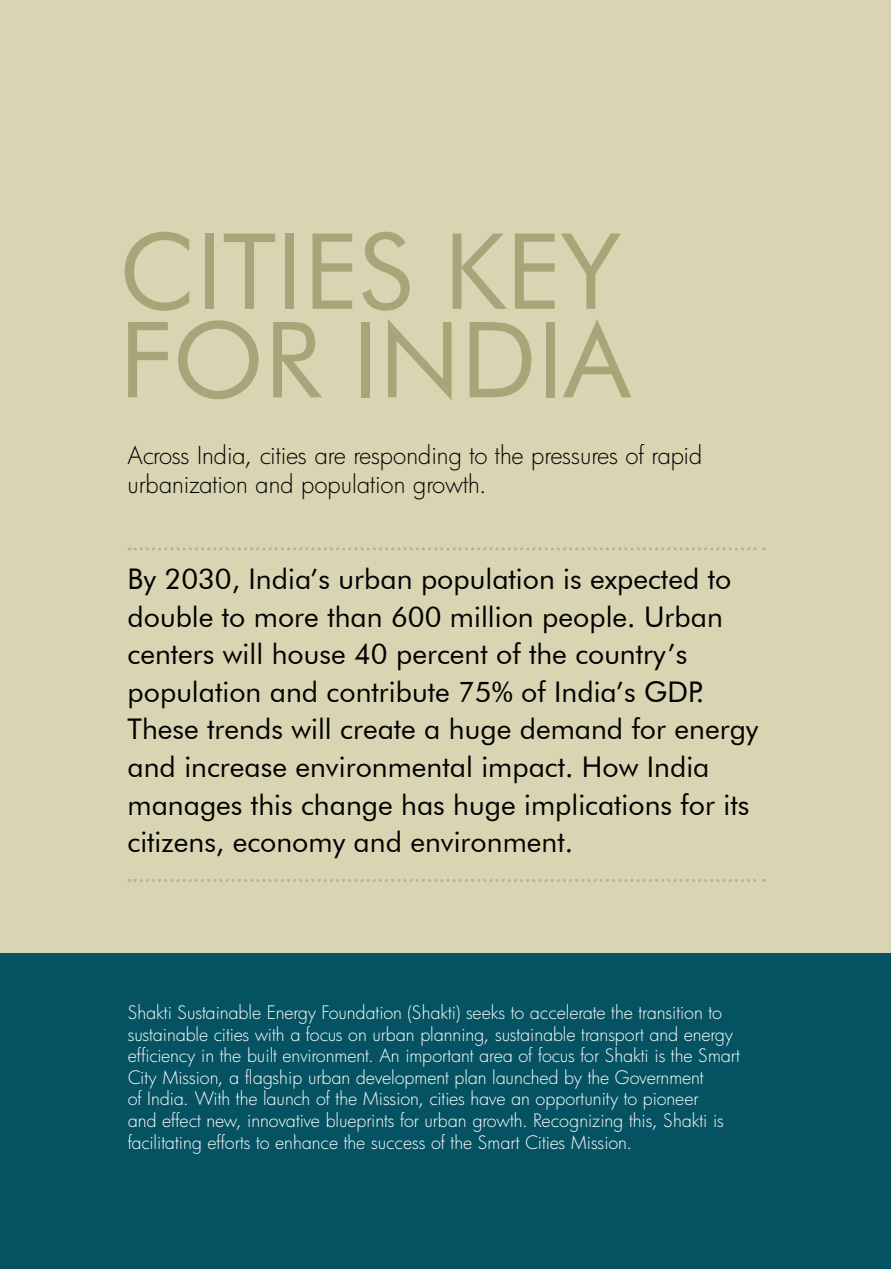
<style>
.page{position:relative;width:891px;height:1269px;background:#d9d5b2}
.page>*{position:absolute;margin:0;border:0;box-sizing:border-box;transform-origin:0 0}
.t1{font:105.3px/88.5px "Futura BT";color:#a9a579}
.t2{font:28.5px/37.5px "Futura BT";color:#000}
.t3{font:300 24px/28.8px "Futura";letter-spacing:-.01em;color:#000}
.t4{font:300 18px/21.6px "Futura";letter-spacing:-.005em;color:#fff}
</style>
<div class="page">
<svg style="left:129px;top:547px;width:635px;height:3px"></svg>
<svg style="left:129px;top:879px;width:635px;height:3px"></svg>
<div style="left:0;top:954px;width:891px;height:315px;background:#055262"></div>
<h1 class="t1" style="left:119px;top:226px;width:512px">CITIES KEY<br>FOR INDIA</h1>
<h3 class="t3" style="left:128px;top:440px;width:576px">Across India, cities are responding to the pressures of rapid urbanization and population growth.</h3>
<p class="t2" style="left:128px;top:560px;width:632px">By 2030, India’s urban population is expected to double to more than 600 million people. Urban centers will house 40 percent of the country’s population and contribute 75% of India’s GDP.<br>These trends will create a huge demand for energy and increase environmental impact. How India manages this change has huge implications for its citizens, economy and environment.</p>
<p class="t4" style="left:128px;top:1001px;width:614px">Shakti Sustainable Energy Foundation (Shakti) seeks to accelerate the transition to sustainable cities with a focus on urban planning, sustainable transport and energy efficiency in the built environment. An important area of focus for Shakti is the Smart City Mission, a flagship urban development plan launched by the Government<br>of India. With the launch of the Mission, cities have an opportunity to pioneer<br>and effect new, innovative blueprints for urban growth. Recognizing this, Shakti is facilitating efforts to enhance the success of the Smart Cities Mission.</p>
</div>
